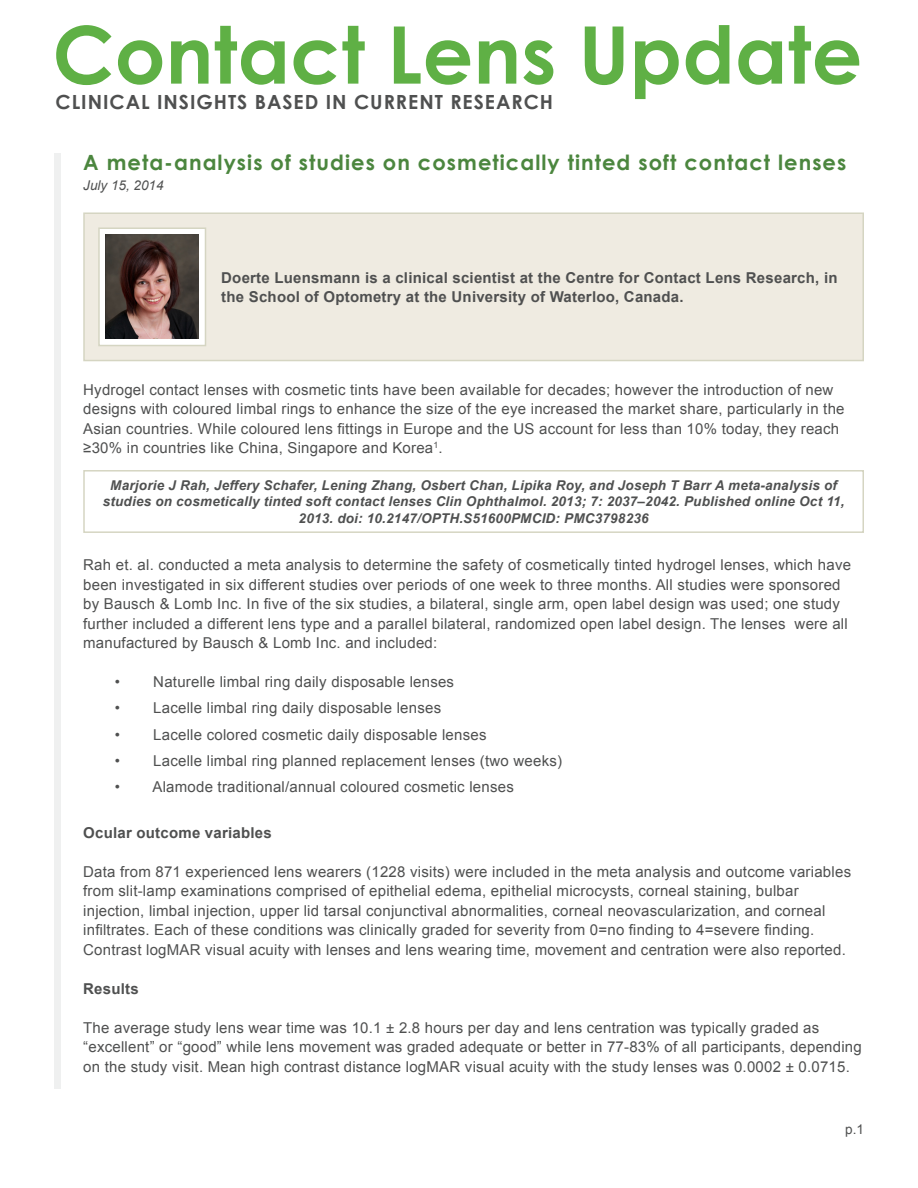
<style>
.page{position:relative;width:918px;height:1188px;background:#fff}
.page>*{position:absolute;margin:0;border:0;box-sizing:border-box;transform-origin:0 0}
.t1{font:700 79.5px "Century Gothic";color:#5fb045}
.Article_Heading{font:700 21px "Century Gothic";letter-spacing:.05em;color:#4b863e}
.t2{font:700 19.5px "Century Gothic";letter-spacing:.05em;color:#4f5050}
.Text{font:15px/19.5px "Arial";letter-spacing:.015em;color:#4f5050}
.Image_Text{font:700 15px/19.5px "Arial";letter-spacing:.015em;color:#4f5050}
.Text-2{font:700 15px "Arial";letter-spacing:.015em;color:#4f5050}
.Text_Reference{font:italic 700 13.5px/16.5px "Arial";letter-spacing:.015em;color:#4f5050;text-align:center}
.Date{font:italic 13.5px "Arial";color:#4f5050}
.Page_Number{font:13.5px "Arial";color:#4f5050}
</style>
<div class="page">
<div style="left:54px;top:154px;width:7px;height:935px;background:#eff0f0"></div>
<div style="left:83px;top:212px;width:781px;height:149px;background:#efebe1;border:2px solid #d5d5c2"></div>
<div style="left:98px;top:227px;width:108px;height:119px;background:#fff;border:2px solid #d5d5c2"></div>
<img style="left:106px;top:235px;width:93px;height:104px">
<div style="left:83px;top:470px;width:781px;height:63px;border:2px solid #d5d5c2"></div>
<h1 class="t1" style="left:52px;top:-6px;width:811px">Contact Lens Update</h1>
<h3 class="t2" style="left:56px;top:87px;width:499px">CLINICAL INSIGHTS BASED IN CURRENT RESEARCH</h3>
<p class="Article_Heading" style="left:83px;top:146px;width:765px">A meta-analysis of studies on cosmetically tinted soft contact lenses</p>
<p class="Date" style="left:83px;top:177px;width:82px">July 15, 2014</p>
<p class="Image_Text" style="left:221px;top:268px;width:618px">Doerte Luensmann is a clinical scientist at the Centre for Contact Lens Research, in the School of Optometry at the University of Waterloo, Canada.</p>
<p class="Text" style="left:83px;top:380px;width:763px">Hydrogel contact lenses with cosmetic tints have been available for decades; however the introduction of new designs with coloured limbal rings to enhance the size of the eye increased the market share, particularly in the Asian countries. While coloured lens fittings in Europe and the US account for less than 10% today, they reach ≥30% in countries like China, Singapore and Korea<sup>1</sup>.</p>
<p class="Text_Reference" style="left:103px;top:477px;width:743px">Marjorie J Rah, Jeffery Schafer, Lening Zhang, Osbert Chan, Lipika Roy, and Joseph T Barr A meta-analysis of studies on cosmetically tinted soft contact lenses Clin Ophthalmol. 2013; 7: 2037–2042. Published online Oct 11,<br>2013. doi: 10.2147/OPTH.S51600PMCID: PMC3798236</p>
<p class="Text" style="left:83px;top:555px;width:769px">Rah et. al. conducted a meta analysis to determine the safety of cosmetically tinted hydrogel lenses, which have been investigated in six different studies over periods of one week to three months. All studies were sponsored by Bausch &amp; Lomb Inc. In five of the six studies, a bilateral, single arm, open label design was used; one study further included a different lens type and a parallel bilateral, randomized open label design. The lenses were all manufactured by Bausch &amp; Lomb Inc. and included:</p>
<p class="Text" style="left:115px;top:672px;width:341px">• Naturelle limbal ring daily disposable lenses</p>
<p class="Text" style="left:115px;top:699px;width:328px">• Lacelle limbal ring daily disposable lenses</p>
<p class="Text" style="left:115px;top:725px;width:373px">• Lacelle colored cosmetic daily disposable lenses</p>
<p class="Text" style="left:115px;top:751px;width:449px">• Lacelle limbal ring planned replacement lenses (two weeks)</p>
<p class="Text" style="left:115px;top:777px;width:401px">• Alamode traditional/annual coloured cosmetic lenses</p>
<p class="Text-2" style="left:83px;top:823px;width:190px">Ocular outcome variables</p>
<p class="Text" style="left:83px;top:862px;width:769px">Data from 871 experienced lens wearers (1228 visits) were included in the meta analysis and outcome variables from slit-lamp examinations comprised of epithelial edema, epithelial microcysts, corneal staining, bulbar injection, limbal injection, upper lid tarsal conjunctival abnormalities, corneal neovascularization, and corneal infiltrates. Each of these conditions was clinically graded for severity from 0=no finding to 4=severe finding.<br>Contrast logMAR visual acuity with lenses and lens wearing time, movement and centration were also reported.</p>
<p class="Text-2" style="left:83px;top:979px;width:57px">Results</p>
<p class="Text" style="left:83px;top:1018px;width:780px">The average study lens wear time was 10.1 ± 2.8 hours per day and lens centration was typically graded as “excellent” or “good” while lens movement was graded adequate or better in 77-83% of all participants, depending on the study visit. Mean high contrast distance logMAR visual acuity with the study lenses was 0.0002 ± 0.0715.</p>
<p class="Page_Number" style="left:845px;top:1120px;width:20px">p.1</p>
</div>
